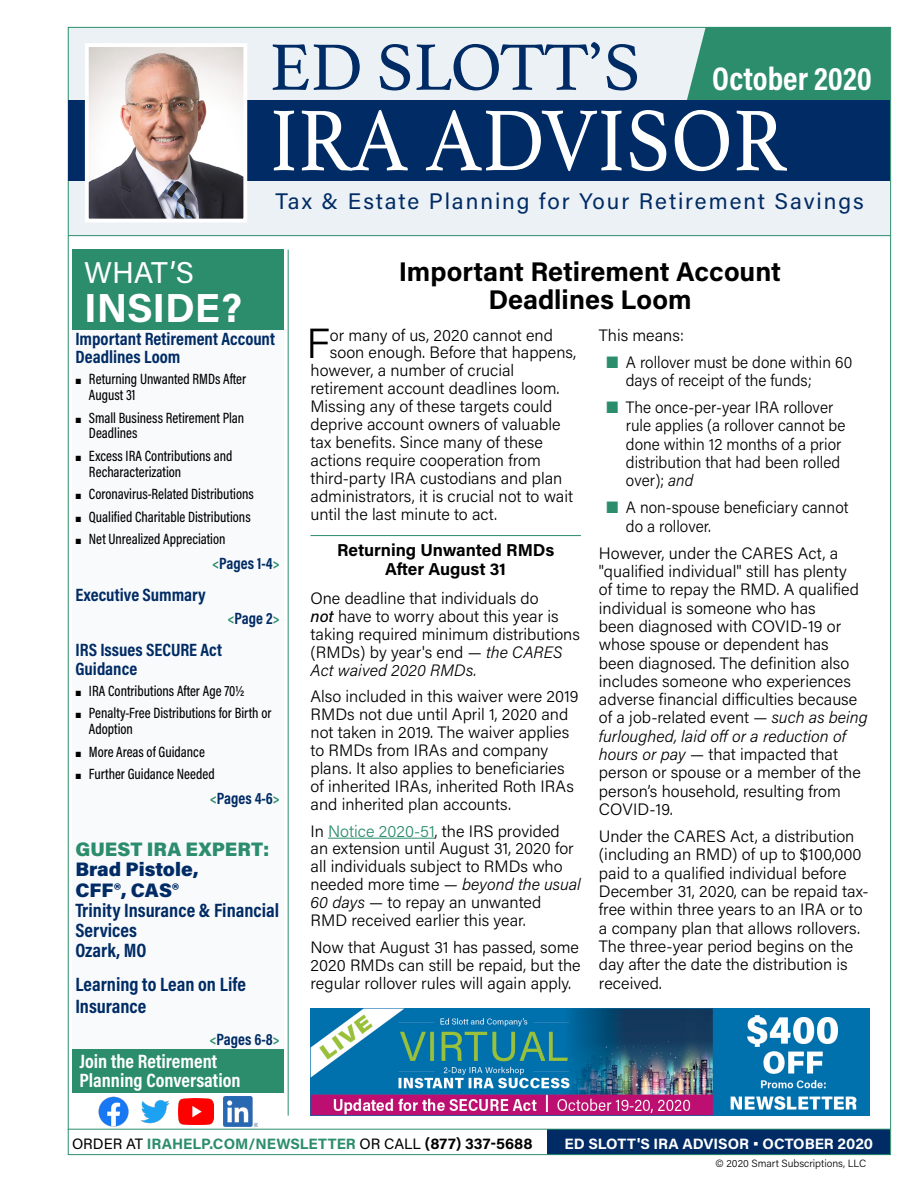
<style>
.page{position:relative;width:918px;height:1188px;background:#fff}
.page>*{position:absolute;margin:0;border:0;box-sizing:border-box;transform-origin:0 0}
.t1{font:90.75px "Athelas";color:#fff;scale:.91 1}
.t2{font:69px "Athelas";letter-spacing:-.01em;color:#002b64}
.t3{font:300 42px "Acumin Pro";color:#000}
.t4{font:700 40.65px "Acumin Pro";color:#fff}
.t5{font:700 33px "Acumin Pro Cond";color:#fff}
.t6{font:30px "Acumin Pro";color:#fff}
.t7{font:700 27px/28.5px "Acumin Pro";color:#000;text-align:center}
.t8{font:22.5px "Acumin Pro";letter-spacing:.085em;color:#002b64}
.t9{font:700 19.5px/20.2px "Acumin Pro Cond";color:#002b64}
.t10{font:700 19.5px/19.5px "Acumin Pro Cond";color:#fff}
.t11{font:900 19.5px/20.2px "Acumin Pro";letter-spacing:-.005em;color:#002b64}
.t12{font:900 19.5px "Acumin Pro";color:#2b8d6b}
.t13{font:700 18px/18.8px "Acumin Pro Cond";color:#002b64}
.t14{font:700 17.25px/18.9px "Acumin Pro";letter-spacing:-.005em;color:#000;text-align:center}
.t15{font:300 16.5px/18.3px "Acumin Pro";color:#000}
.t16{font:300 16.5px/18.3px "Acumin Pro";color:#000;scale:.95 1}
.t17{font:700 16.5px "Acumin Pro Cond";color:#002b64;scale:.95 1}
.t18{font:500 15px/22.5px "Acumin Pro Cond";color:#000;scale:.95 1}
.t19{font:700 15px "Acumin Pro";color:#2b8d6b}
.t20{font:700 15px "Acumin Pro";letter-spacing:-.005em;color:#fff}
.t21{font:300 10.5px "Acumin Pro";color:#000}
.s1{color:#2b8d6b}
.s2{font-weight:500;font-style:italic}
.s3{font-style:italic}
.s4{font-weight:400;color:#000}
.s5{color:#000}
</style>
<div class="page">
<div style="left:548px;top:1129px;width:342px;height:25px;background:#002b64"></div>
<div style="left:69px;top:27px;width:821px;height:209px;background:#ecf1f6"></div>
<div style="left:72px;top:324px;width:211px;height:769px;background:#f8fafc"></div>
<hr style="left:288px;top:250px;width:1px;height:866px;background:#2b8d6b">
<div style="left:72px;top:250px;width:211px;height:80px;background:#2b8d6b"></div>
<hr style="left:68px;top:235px;width:822px;height:1px;background:#2b8d6b">
<div style="left:687px;top:29px;width:202px;height:71px;background:#2b8d6b"></div>
<div style="left:69px;top:100px;width:821px;height:80px;background:#002b64"></div>
<img style="left:90px;top:48px;width:152px;height:169px">
<div style="left:85px;top:43px;width:162px;height:179px;border:4px solid #fff"></div>
<div style="left:72px;top:1050px;width:211px;height:43px;background:#2b8d6b"></div>
<img style="left:178px;top:1099px;width:36px;height:25px">
<img style="left:98px;top:1096px;width:30px;height:31px">
<img style="left:223px;top:1097px;width:34px;height:29px">
<img style="left:132px;top:1100px;width:45px;height:29px">
<hr style="left:68px;top:1129px;width:822px;height:1px;background:#2b8d6b">
<img style="left:310px;top:1008px;width:559px;height:108px">
<hr style="left:310px;top:535px;width:271px;height:1px;background:#2b8d6b">
<hr style="left:328px;top:838px;width:107px;height:1px;background:#2b8d6b">
<h2 class="t2" style="left:270px;top:29px;width:373px">ED SLOTT’S</h2>
<h1 class="t1" style="left:270px;top:90px;width:569px">IRA ADVISOR</h1>
<h3 class="t5" style="left:712px;top:56px;width:161px">October 2020</h3>
<h3 class="t6" style="left:84px;top:252px;width:111px">WHAT’S</h3>
<h3 class="t4" style="left:84px;top:279px;width:160px">INSIDE?</h3>
<h3 class="t8" style="left:276px;top:185px;width:590px">Tax &amp; Estate Planning for Your Retirement Savings</h3>
<h3 class="t7" style="left:399px;top:256px;width:384px">Important Retirement Account<br>Deadlines Loom</h3>
<p class="t13" style="left:75px;top:329px;width:201px">Important Retirement Account<br>Deadlines Loom</p>
<p class="t18" style="left:89px;top:371px;width:167px;line-height:15.8px">Returning Unwanted RMDs After<br>August 31</p>
<p class="t18" style="left:89px;top:409px;width:165px;line-height:15.8px">Small Business Retirement Plan<br>Deadlines</p>
<p class="t18" style="left:89px;top:447px;width:153px;line-height:15.8px">Excess IRA Contributions and<br>Recharacterization</p>
<p class="t18" style="left:89px;top:482px;width:175px">Coronavirus-Related Distributions<br>Qualified Charitable Distributions<br>Net Unrealized Appreciation</p>
<p class="t17" style="left:212px;top:552px;width:73px"><span class="s1">&lt;</span>Pages 1-4<span class="s1">&gt;</span></p>
<p class="t13" style="left:75px;top:585px;width:132px">Executive Summary</p>
<p class="t17" style="left:228px;top:607px;width:56px"><span class="s1">&lt;</span>Page 2<span class="s1">&gt;</span></p>
<p class="t13" style="left:75px;top:640px;width:148px">IRS Issues SECURE Act<br>Guidance</p>
<p class="t18" style="left:89px;top:679px;width:194px">IRA Contributions After Age 70½<br>Penalty-Free Distributions for Birth or</p>
<p class="t18" style="left:89px;top:717px;width:134px">Adoption<br>More Areas of Guidance<br>Further Guidance Needed</p>
<p class="t17" style="left:210px;top:787px;width:75px"><span class="s1">&lt;</span>Pages 4-6<span class="s1">&gt;</span></p>
<p class="t12" style="left:75px;top:836px;width:196px">GUEST IRA EXPERT:</p>
<p class="t11" style="left:75px;top:859px;width:125px">Brad Pistole,<br>CFF®, CAS®</p>
<p class="t9" style="left:75px;top:900px;width:205px">Trinity Insurance &amp; Financial<br>Services<br>Ozark, MO</p>
<p class="t9" style="left:75px;top:973px;width:172px;line-height:21.8px">Learning to Lean on Life<br>Insurance</p>
<p class="t17" style="left:210px;top:1029px;width:75px"><span class="s1">&lt;</span>Pages 6-8<span class="s1">&gt;</span></p>
<p class="t10" style="left:80px;top:1051px;width:163px">Join the Retirement<br>Planning Conversation</p>
<h3 class="t3" style="left:307px;top:315px;width:25px">F</h3>
<p class="t15" style="left:330px;top:325px;width:225px">or many of us, 2020 cannot end</p>
<p class="t15" style="left:330px;top:343px;width:248px">soon enough. Before that happens,</p>
<p class="t15" style="left:310px;top:361px;width:205px">however, a number of crucial</p>
<p class="t15" style="left:310px;top:379px;width:251px">retirement account deadlines loom.</p>
<p class="t15" style="left:310px;top:397px;width:244px">Missing any of these targets could</p>
<p class="t15" style="left:310px;top:415px;width:252px">deprive account owners of valuable</p>
<p class="t15" style="left:310px;top:433px;width:234px">tax benefits. Since many of these</p>
<p class="t15" style="left:310px;top:451px;width:232px">actions require cooperation from</p>
<p class="t15" style="left:310px;top:469px;width:253px">third-party IRA custodians and plan</p>
<p class="t15" style="left:310px;top:487px;width:264px">administrators, it is crucial not to wait</p>
<p class="t15" style="left:310px;top:504px;width:188px">until the last minute to act.</p>
<p class="t14" style="left:337px;top:540px;width:219px">Returning Unwanted RMDs<br>After August 31</p>
<p class="t15" style="left:310px;top:588px;width:271px">One deadline that individuals do<br><span class="s2">not</span> have to worry about this year is taking required minimum distributions (RMDs) by year's end — <span class="s3">the CARES<br>Act waived 2020 RMDs.</span></p>
<p class="t15" style="left:310px;top:687px;width:270px">Also included in this waiver were 2019<br>RMDs not due until April 1, 2020 and not taken in 2019. The waiver applies to RMDs from IRAs and company plans. It also applies to beneficiaries of inherited IRAs, inherited Roth IRAs and inherited plan accounts.</p>
<p class="t15" style="left:310px;top:821px;width:272px">In <span class="s1">Notice 2020-51</span>, the IRS provided an extension until August 31, 2020 for all individuals subject to RMDs who needed more time — <span class="s3">beyond the usual 60 days</span> — to repay an unwanted RMD received earlier this year.</p>
<p class="t15" style="left:310px;top:937px;width:272px;text-align:justify">Now that August 31 has passed, some 2020 RMDs can still be repaid, but the regular rollover rules will again apply.</p>
<p class="t15" style="left:626px;top:321px;width:228px;line-height:27px;text-indent:-27px">This means:<br>A rollover must be done within 60</p>
<p class="t16" style="left:626px;top:366px;width:220px;line-height:27px">days of receipt of the funds;<br>The once-per-year IRA rollover</p>
<p class="t16" style="left:626px;top:416px;width:233px">rule applies (a rollover cannot be done within 12 months of a prior distribution that had been rolled over); <span class="s3">and</span></p>
<p class="t16" style="left:626px;top:498px;width:236px">A non-spouse beneficiary cannot do a rollover.</p>
<p class="t15" style="left:599px;top:543px;width:270px">However, under the CARES Act, a "qualified individual" still has plenty<br>of time to repay the RMD. A qualified individual is someone who has<br>been diagnosed with COVID-19 or whose spouse or dependent has been diagnosed. The definition also includes someone who experiences adverse financial difficulties because of a job-related event — <span class="s3">such as being furloughed, laid off or a reduction of hours or pay</span> — that impacted that person or spouse or a member of the person’s household, resulting from COVID-19.</p>
<p class="t15" style="left:599px;top:827px;width:271px">Under the CARES Act, a distribution (including an RMD) of up to $100,000 paid to a qualified individual before December 31, 2020, can be repaid tax&shy;free within three years to an IRA or to a company plan that allows rollovers.<br>The three-year period begins on the day after the date the distribution is received.</p>
<p class="t19" style="left:72px;top:1133px;width:462px"><span class="s4">ORDER AT</span> IRAHELP.COM/NEWSLETTER <span class="s4">OR CALL</span> <span class="s5">(877) 337-5688</span></p>
<p class="t20" style="left:565px;top:1133px;width:310px">ED SLOTT'S IRA ADVISOR • OCTOBER 2020</p>
<p class="t21" style="left:715px;top:1156px;width:152px">© 2020 Smart Subscriptions, LLC</p>
</div>
